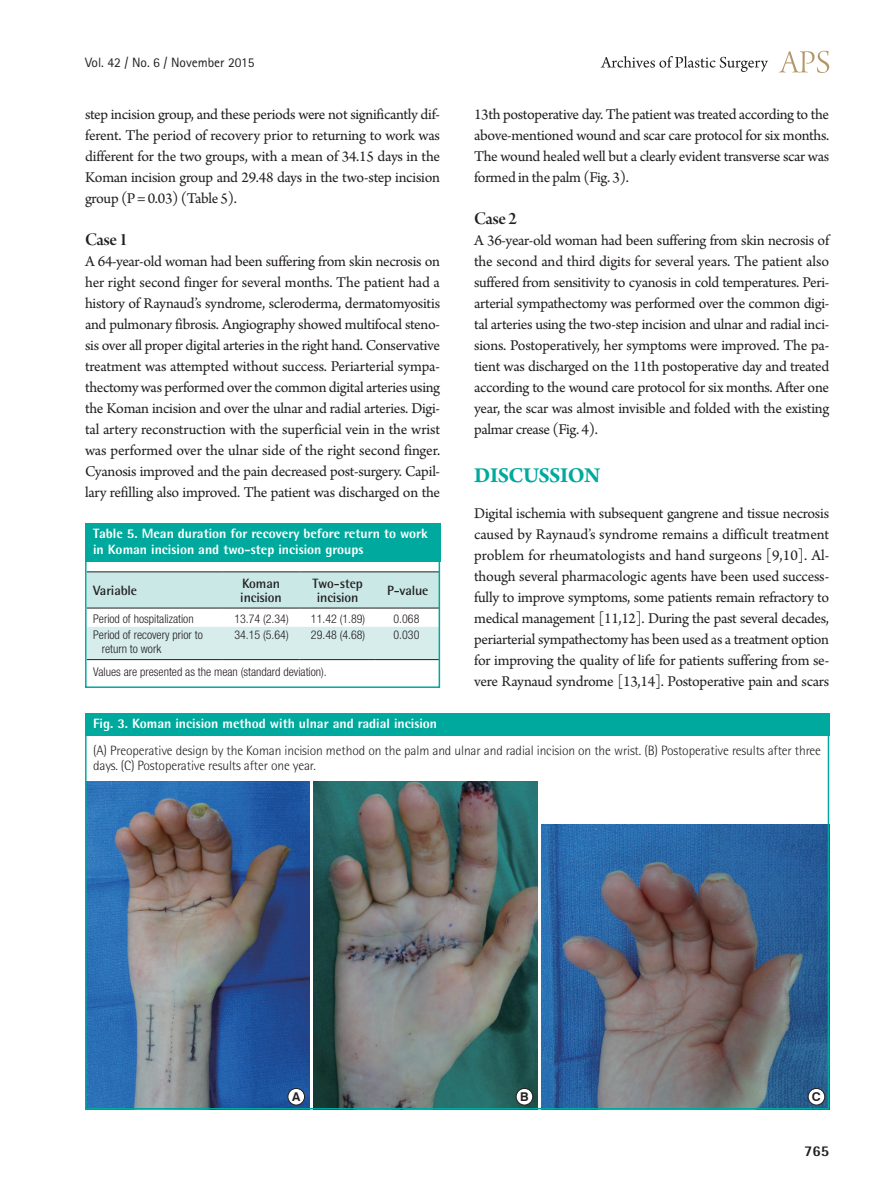
<style>
.page{position:relative;width:893px;height:1191px;background:#fff}
.page>*{position:absolute;margin:0;border:0;box-sizing:border-box;transform-origin:0 0}
.대제목{font:700 22.5px "Arno Pro";letter-spacing:-.02em;color:#00a99d}
.중제목{font:18.75px "Arno Pro Smbd Display";letter-spacing:-.025em;color:#231f20}
.본문{font:15.75px/21px "Arno Pro";letter-spacing:-.02em;color:#231f20;text-align:justify}
.t1{font:800 15px "Rotis Semi Sans Std";color:#231f20}
.그림설명{font:300 13.5px/15px "Rotis Semi Sans Std";letter-spacing:-.01em;color:#231f20}
.표그림제목{font:800 13.5px/16.2px "Rotis Semi Sans Std";color:#fff}
.표열제목{font:700 13.5px "Rotis Semi Sans Std";letter-spacing:-.01em;color:#231f20}
.t2{font:13.5px "Rotis Sans Serif Std";color:#231f20}
.t3{font:700 12.15px "Swiss 721 BT";color:#231f20}
.표본문{font:300 condensed 12px/14.4px "Helvetica Neue LT Std";color:#231f20}
.표주석{font:300 condensed 12px "Helvetica Neue LT Std";color:#231f20}
</style>
<div class="page">
<svg style="left:779px;top:51px;width:50px;height:22px"></svg>
<svg style="left:601px;top:56px;width:167px;height:16px"></svg>
<svg style="left:88px;top:572px;width:349px;height:87px"></svg>
<hr style="left:87px;top:571px;width:136px;height:1px;background:#231f20">
<hr style="left:223px;top:571px;width:76px;height:1px;background:#231f20">
<hr style="left:299px;top:571px;width:77px;height:1px;background:#231f20">
<hr style="left:376px;top:571px;width:64px;height:1px;background:#231f20">
<hr style="left:87px;top:607px;width:136px;height:1px;background:#231f20">
<hr style="left:223px;top:607px;width:76px;height:1px;background:#231f20">
<hr style="left:299px;top:607px;width:77px;height:1px;background:#231f20">
<hr style="left:376px;top:607px;width:64px;height:1px;background:#231f20">
<hr style="left:87px;top:659px;width:136px;height:1px;background:#231f20">
<hr style="left:223px;top:659px;width:76px;height:1px;background:#231f20">
<hr style="left:299px;top:659px;width:77px;height:1px;background:#231f20">
<hr style="left:376px;top:659px;width:64px;height:1px;background:#231f20">
<div style="left:85px;top:523px;width:355px;height:165px;border:2px solid #00a99d"></div>
<div style="left:85px;top:523px;width:355px;height:38px;background:#00a99d"></div>
<img style="left:88px;top:782px;width:221px;height:324px">
<img style="left:313px;top:782px;width:224px;height:324px">
<img style="left:541px;top:824px;width:285px;height:282px">
<div style="left:85px;top:713px;width:744px;height:22px;background:#00a99d"></div>
<div style="left:288px;top:1088px;width:17px;height:17px;background:#fff;border-radius:50%"></div>
<div style="left:288px;top:1088px;width:17px;height:17px;border:1px solid #231f20;border-radius:50%"></div>
<div style="left:516px;top:1088px;width:17px;height:17px;background:#fff;border-radius:50%"></div>
<div style="left:516px;top:1088px;width:17px;height:17px;border:1px solid #231f20;border-radius:50%"></div>
<div style="left:808px;top:1088px;width:17px;height:17px;background:#fff;border-radius:50%"></div>
<div style="left:808px;top:1088px;width:17px;height:17px;border:1px solid #231f20;border-radius:50%"></div>
<div style="left:85px;top:713px;width:744px;height:396px;border:2px solid #00a99d"></div>
<p class="t2" style="left:85px;top:54px;width:171px">Vol. 42 / No. 6 / November 2015</p>
<p class="본문" style="left:85px;top:105px;width:357px">step incision group, and these periods were not significantly dif&shy;ferent. The period of recovery prior to returning to work was different for the two groups, with a mean of 34.15 days in the Koman incision group and 29.48 days in the two-step incision group (P = 0.03) (Table 5).</p>
<p class="중제목" style="left:85px;top:229px;width:44px">Case 1</p>
<p class="본문" style="left:85px;top:252px;width:357px">A 64-year-old woman had been suffering from skin necrosis on her right second finger for several months. The patient had a history of Raynaud’s syndrome, scleroderma, dermatomyositis and pulmonary fibrosis. Angiography showed multifocal steno&shy;sis over all proper digital arteries in the right hand. Conservative treatment was attempted without success. Periarterial sympa&shy;thectomy was performed over the common digital arteries using the Koman incision and over the ulnar and radial arteries. Digi&shy;tal artery reconstruction with the superficial vein in the wrist was performed over the ulnar side of the right second finger.<br>Cyanosis improved and the pain decreased post-surgery. Capil&shy;lary refilling also improved. The patient was discharged on the</p>
<p class="표그림제목" style="left:93px;top:525px;width:336px">Table 5. Mean duration for recovery before return to work in Koman incision and two-step incision groups</p>
<p class="표열제목" style="left:93px;top:582px;width:46px">Variable</p>
<p class="표열제목" style="left:242px;top:574px;width:39px">Koman</p>
<p class="표열제목" style="left:240px;top:589px;width:43px">incision</p>
<p class="표열제목" style="left:312px;top:574px;width:52px">Two-step</p>
<p class="표열제목" style="left:317px;top:589px;width:43px">incision</p>
<p class="표열제목" style="left:387px;top:582px;width:43px">P-value</p>
<p class="표본문" style="left:93px;top:611px;width:102px">Period of hospitalization</p>
<p class="표본문" style="left:234px;top:611px;width:56px">13.74 (2.34)</p>
<p class="표본문" style="left:311px;top:611px;width:56px">11.42 (1.89)</p>
<p class="표본문" style="left:393px;top:611px;width:27px">0.068</p>
<p class="표본문" style="left:102px;top:627px;width:103px;text-indent:-9px">Period of recovery prior to return to work</p>
<p class="표본문" style="left:234px;top:627px;width:56px">34.15 (5.64)</p>
<p class="표본문" style="left:311px;top:627px;width:56px">29.48 (4.68)</p>
<p class="표본문" style="left:393px;top:627px;width:27px">0.030</p>
<p class="표주석" style="left:93px;top:665px;width:235px">Values are presented as the mean (standard deviation).</p>
<p class="표그림제목" style="left:93px;top:715px;width:346px">Fig. 3. Koman incision method with ulnar and radial incision</p>
<p class="본문" style="left:474px;top:105px;width:357px">13th postoperative day. The patient was treated according to the above-mentioned wound and scar care protocol for six months.<br>The wound healed well but a clearly evident transverse scar was formed in the palm (Fig. 3).</p>
<p class="중제목" style="left:474px;top:208px;width:44px">Case 2</p>
<p class="본문" style="left:474px;top:231px;width:357px">A 36-year-old woman had been suffering from skin necrosis of the second and third digits for several years. The patient also suffered from sensitivity to cyanosis in cold temperatures. Peri&shy;arterial sympathectomy was performed over the common digi&shy;tal arteries using the two-step incision and ulnar and radial inci&shy;sions. Postoperatively, her symptoms were improved. The pa&shy;tient was discharged on the 11th postoperative day and treated according to the wound care protocol for six months. After one year, the scar was almost invisible and folded with the existing palmar crease (Fig. 4).</p>
<p class="대제목" style="left:474px;top:462px;width:128px">DISCUSSION</p>
<p class="본문" style="left:474px;top:504px;width:357px">Digital ischemia with subsequent gangrene and tissue necrosis caused by Raynaud’s syndrome remains a difficult treatment problem for rheumatologists and hand surgeons [9,10]. Al&shy;though several pharmacologic agents have been used success&shy;fully to improve symptoms, some patients remain refractory to medical management [11,12]. During the past several decades, periarterial sympathectomy has been used as a treatment option for improving the quality of life for patients suffering from se&shy;vere Raynaud syndrome [13,14]. Postoperative pain and scars</p>
<p class="그림설명" style="left:93px;top:743px;width:729px">(A) Preoperative design by the Koman incision method on the palm and ulnar and radial incision on the wrist. (B) Postoperative results after three days. (C) Postoperative results after one year.</p>
<p class="t3" style="left:292px;top:1089px;width:10px">A</p>
<p class="t3" style="left:520px;top:1089px;width:10px">B</p>
<p class="t3" style="left:812px;top:1089px;width:10px">C</p>
<p class="t1" style="left:804px;top:1141px;width:27px">765</p>
</div>
